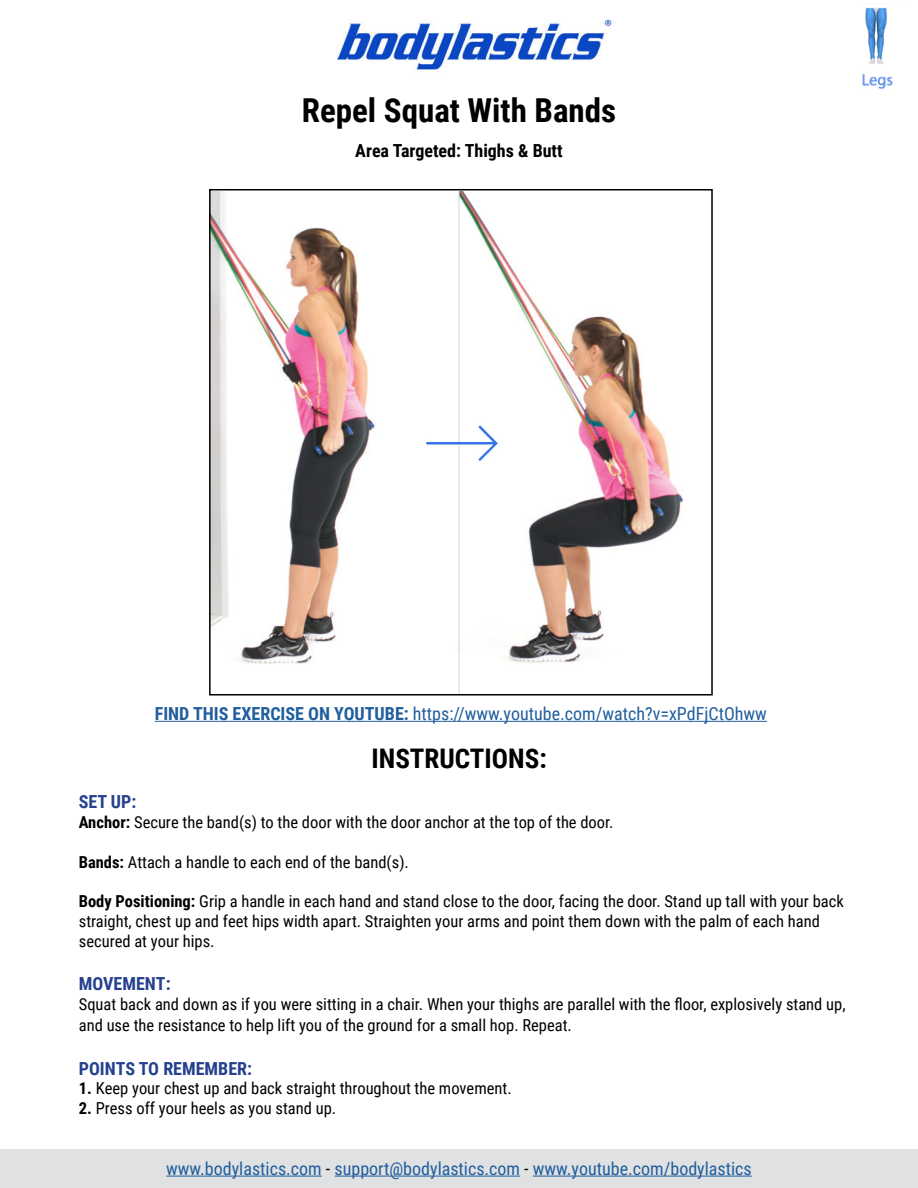
<style>
.page{position:relative;width:918px;height:1188px;background:#fff}
.page>*{position:absolute;margin:0;border:0;box-sizing:border-box;transform-origin:0 0}
.t1{font:700 33px "Roboto Condensed";color:#000}
.t2{font:700 27px "Roboto Condensed";color:#000}
.t3{font:18px "Roboto Condensed";color:#215e9e}
.t4{font:700 18px "Roboto Condensed";color:#25408e}
.t5{font:700 18px "Roboto Condensed";color:#000}
.t6{font:16.5px/19.8px "Roboto Condensed";color:#000}
.s1{font-weight:700}
.s2{color:#000}
</style>
<div class="page">
<div style="left:0;top:1150px;width:918px;height:38px;background:#e0e1e2"></div>
<img style="left:212px;top:192px;width:471px;height:501px">
<div style="left:209px;top:189px;width:504px;height:507px;border:2px solid #000"></div>
<img style="left:336px;top:19px;width:276px;height:52px">
<hr style="left:166px;top:1176px;width:156px;height:1px;background:#215e9e">
<hr style="left:335px;top:1176px;width:185px;height:1px;background:#215e9e">
<hr style="left:533px;top:1176px;width:219px;height:1px;background:#215e9e">
<hr style="left:155px;top:721px;width:612px;height:1px;background:#215e9e">
<img style="left:862px;top:7px;width:31px;height:83px">
<h1 class="t1" style="left:302px;top:97px;width:316px">Repel Squat With Bands</h1>
<p class="t5" style="left:355px;top:144px;width:209px">Area Targeted: Thighs &amp; Butt</p>
<p class="t3" style="left:155px;top:701px;width:614px"><span class="s1">FIND THIS EXERCISE ON YOUTUBE:</span> https://www.youtube.com/watch?v=xPdFjCtOhww</p>
<h2 class="t2" style="left:371px;top:748px;width:177px">INSTRUCTIONS:</h2>
<p class="t4" style="left:79px;top:795px;width:59px">SET UP:</p>
<p class="t6" style="left:79px;top:813px;width:536px"><span class="s1">Anchor:</span> Secure the band(s) to the door with the door anchor at the top of the door.</p>
<p class="t6" style="left:79px;top:853px;width:332px"><span class="s1">Bands:</span> Attach a handle to each end of the band(s).</p>
<p class="t6" style="left:79px;top:893px;width:767px"><span class="s1">Body Positioning:</span> Grip a handle in each hand and stand close to the door, facing the door. Stand up tall with your back straight, chest up and feet hips width apart. Straighten your arms and point them down with the palm of each hand secured at your hips.</p>
<p class="t4" style="left:79px;top:976px;width:93px">MOVEMENT:</p>
<p class="t6" style="left:79px;top:992px;width:768px;line-height:21.6px">Squat back and down as if you were sitting in a chair. When your thighs are parallel with the floor, explosively stand up, and use the resistance to help lift you of the ground for a small hop. Repeat.</p>
<p class="t4" style="left:79px;top:1061px;width:175px">POINTS TO REMEMBER:</p>
<p class="t6" style="left:79px;top:1078px;width:434px"><span class="s1">1.</span> Keep your chest up and back straight throughout the movement.</p>
<p class="t6" style="left:79px;top:1100px;width:259px"><span class="s1">2.</span> Press off your heels as you stand up.</p>
<p class="t3" style="left:166px;top:1160px;width:587px">www.bodylastics.com <span class="s2">-</span> support@bodylastics.com <span class="s2">-</span> www.youtube.com/bodylastics</p>
</div>
